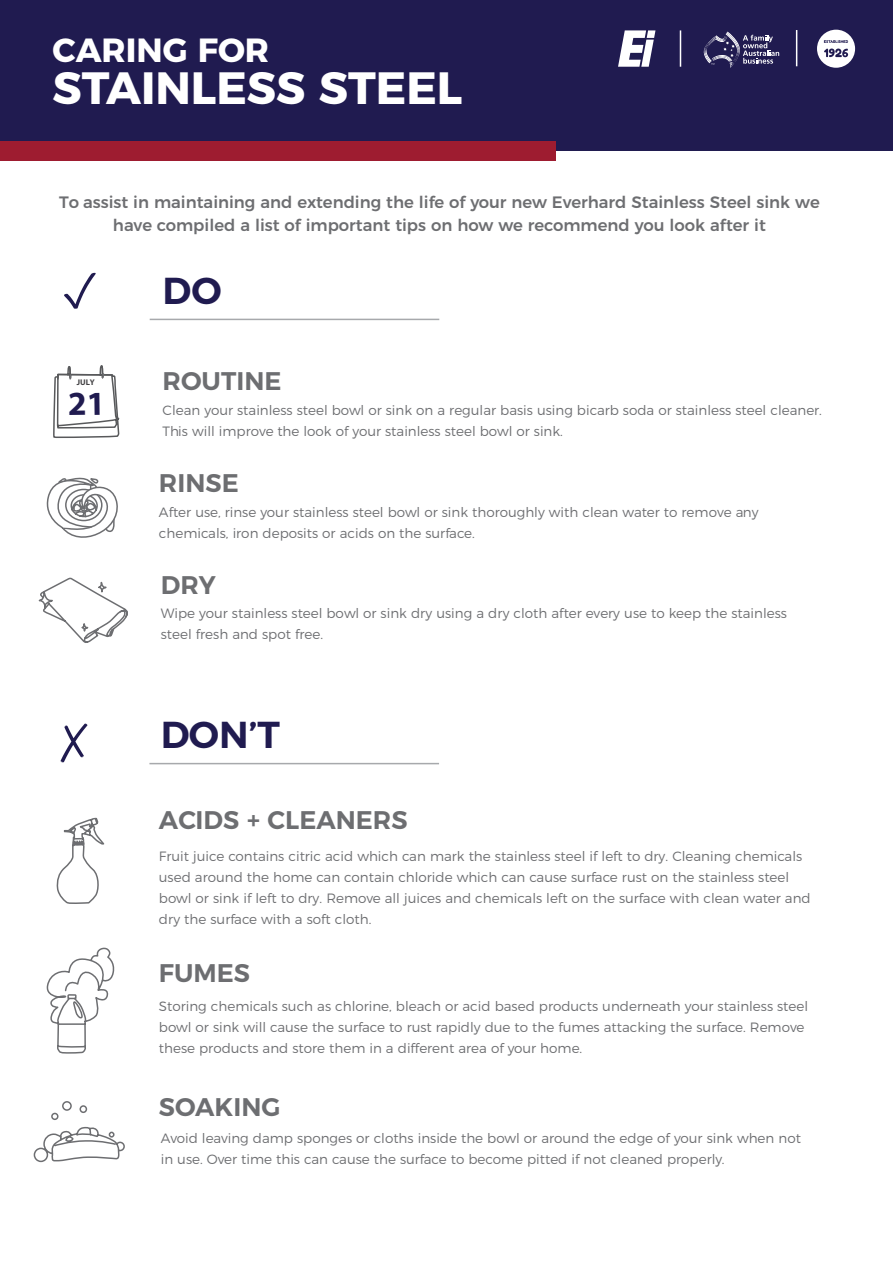
<style>
.page{position:relative;width:893px;height:1263px;background:#fff}
.page>*{position:absolute;margin:0;border:0;box-sizing:border-box;transform-origin:0 0}
.t1{font:700 45.15px "Montserrat";color:#fff}
.t2{font:600 37.5px "Montserrat";color:#201b50}
.t3{font:700 33.45px "Montserrat";color:#fff}
.t4{font:600 25.5px "Montserrat";color:#6d6e71}
.t5{font:500 16.5px/22.5px "Montserrat";color:#6d6e71;text-align:center}
.t6{font:300 13.5px/21px "Montserrat";color:#6d6e71}
.t7{font:700 8.25px "Myriad Pro";color:#414042}
</style>
<div class="page">
<div style="left:0;top:0;width:893px;height:150px;background:#201b50"></div>
<div style="left:0;top:141px;width:555px;height:19px;background:#9e1c30"></div>
<svg style="left:703px;top:32px;width:76px;height:36px"></svg>
<svg style="left:817px;top:30px;width:38px;height:38px"></svg>
<svg style="left:618px;top:30px;width:37px;height:37px"></svg>
<hr style="left:680px;top:30px;width:1px;height:37px;background:#fff">
<hr style="left:796px;top:30px;width:1px;height:36px;background:#fff">
<svg style="left:64px;top:273px;width:32px;height:36px"></svg>
<hr style="left:150px;top:319px;width:289px;height:1px;background:#a7a9ac">
<svg style="left:38px;top:577px;width:90px;height:66px"></svg>
<svg style="left:61px;top:723px;width:27px;height:40px"></svg>
<hr style="left:149px;top:763px;width:290px;height:1px;background:#a7a9ac">
<svg style="left:56px;top:817px;width:49px;height:87px"></svg>
<svg style="left:46px;top:947px;width:69px;height:107px"></svg>
<svg style="left:33px;top:1101px;width:92px;height:62px"></svg>
<svg style="left:46px;top:365px;width:74px;height:173px"></svg>
<h3 class="t3" style="left:52px;top:23px;width:218px">CARING FOR</h3>
<h1 class="t1" style="left:52px;top:51px;width:411px">STAINLESS STEEL</h1>
<p class="t5" style="left:59px;top:190px;width:762px">To assist in maintaining and extending the life of your new Everhard Stainless Steel sink we have compiled a list of important tips on how we recommend you look after it</p>
<p class="t7" style="left:77px;top:377px;width:20px">JULY</p>
<h2 class="t2" style="left:163px;top:260px;width:61px">DO</h2>
<h3 class="t4" style="left:163px;top:360px;width:120px">ROUTINE</h3>
<p class="t6" style="left:163px;top:398px;width:661px">Clean your stainless steel bowl or sink on a regular basis using bicarb soda or stainless steel cleaner.<br>This will improve the look of your stainless steel bowl or sink.</p>
<h3 class="t4" style="left:159px;top:462px;width:81px">RINSE</h3>
<p class="t6" style="left:159px;top:500px;width:601px">After use, rinse your stainless steel bowl or sink thoroughly with clean water to remove any chemicals, iron deposits or acids on the surface.</p>
<h3 class="t4" style="left:161px;top:564px;width:56px">DRY</h3>
<p class="t6" style="left:161px;top:602px;width:628px">Wipe your stainless steel bowl or sink dry using a dry cloth after every use to keep the stainless steel fresh and spot free.</p>
<h2 class="t2" style="left:161px;top:704px;width:121px">DON’T</h2>
<h3 class="t4" style="left:159px;top:800px;width:250px">ACIDS + CLEANERS</h3>
<p class="t6" style="left:159px;top:844px;width:653px">Fruit juice contains citric acid which can mark the stainless steel if left to dry. Cleaning chemicals used around the home can contain chloride which can cause surface rust on the stainless steel bowl or sink if left to dry. Remove all juices and chemicals left on the surface with clean water and dry the surface with a soft cloth.</p>
<h3 class="t4" style="left:159px;top:952px;width:93px">FUMES</h3>
<p class="t6" style="left:159px;top:995px;width:651px">Storing chemicals such as chlorine, bleach or acid based products underneath your stainless steel bowl or sink will cause the surface to rust rapidly due to the fumes attacking the surface. Remove these products and store them in a different area of your home.</p>
<h3 class="t4" style="left:159px;top:1086px;width:123px">SOAKING</h3>
<p class="t6" style="left:161px;top:1126px;width:642px">Avoid leaving damp sponges or cloths inside the bowl or around the edge of your sink when not in use. Over time this can cause the surface to become pitted if not cleaned properly.</p>
</div>
